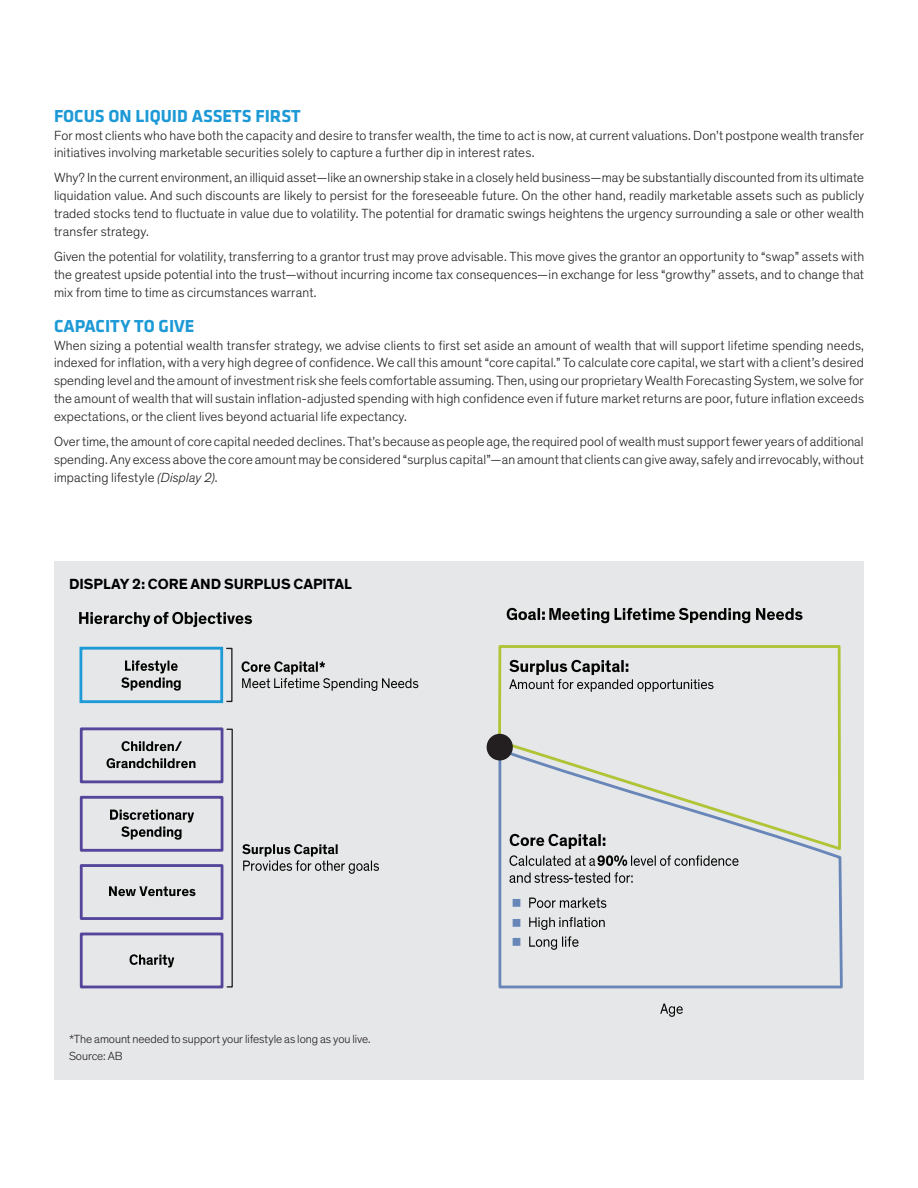
<style>
.page{position:relative;width:918px;height:1188px;background:#fff}
.page>*{position:absolute;margin:0;border:0;box-sizing:border-box;transform-origin:0 0}
.t1{font:700 18px "Klavika";color:#1d99d6}
.t2{font:700 15px "Theinhardt";color:#000}
.t3{font:300 13.5px/18px "Theinhardt";letter-spacing:.01em;color:#231f20;text-align:justify}
.t4{font:300 12px/17px "Theinhardt";letter-spacing:-.005em;color:#231f20}
.s1{font-style:italic}
</style>
<div class="page">
<div style="left:54px;top:562px;width:810px;height:518px;background:#e6e7e9"></div>
<svg style="left:498px;top:645px;width:343px;height:101px"></svg>
<svg style="left:497px;top:746px;width:346px;height:243px"></svg>
<img style="left:242px;top:661px;width:83px;height:14px">
<img style="left:242px;top:678px;width:177px;height:13px">
<div style="left:79px;top:647px;width:144px;height:56px;border:3px solid #1e9ad6"></div>
<img style="left:125px;top:660px;width:53px;height:14px">
<img style="left:121px;top:677px;width:60px;height:14px">
<div style="left:226px;top:648px;width:7px;height:54px;border:1px solid #231f20"></div>
<img style="left:242px;top:844px;width:96px;height:13px">
<img style="left:243px;top:860px;width:136px;height:14px">
<div style="left:80px;top:933px;width:143px;height:55px;border:3px solid #55469c"></div>
<img style="left:129px;top:954px;width:46px;height:14px">
<div style="left:80px;top:796px;width:143px;height:56px;border:3px solid #55469c"></div>
<img style="left:110px;top:809px;width:84px;height:14px">
<img style="left:121px;top:826px;width:61px;height:14px">
<div style="left:80px;top:727px;width:143px;height:56px;border:3px solid #55469c"></div>
<img style="left:121px;top:741px;width:61px;height:11px">
<img style="left:107px;top:758px;width:89px;height:11px">
<div style="left:80px;top:864px;width:143px;height:56px;border:3px solid #55469c"></div>
<img style="left:109px;top:886px;width:87px;height:11px">
<div style="left:226px;top:729px;width:7px;height:259px;border:1px solid #231f20"></div>
<img style="left:660px;top:1003px;width:23px;height:14px">
<img style="left:509px;top:655px;width:128px;height:22px">
<img style="left:509px;top:830px;width:105px;height:22px">
<img style="left:510px;top:852px;width:88px;height:17px">
<img style="left:598px;top:852px;width:32px;height:17px">
<img style="left:630px;top:852px;width:44px;height:18px">
<img style="left:674px;top:852px;width:73px;height:18px">
<img style="left:510px;top:869px;width:24px;height:18px">
<img style="left:534px;top:869px;width:104px;height:18px">
<img style="left:569px;top:869px;width:11px;height:18px">
<img style="left:529px;top:894px;width:86px;height:18px">
<img style="left:529px;top:913px;width:81px;height:19px">
<img style="left:529px;top:933px;width:57px;height:18px">
<img style="left:510px;top:675px;width:209px;height:19px">
<img style="left:79px;top:611px;width:173px;height:16px">
<img style="left:506px;top:607px;width:39px;height:14px">
<img style="left:549px;top:607px;width:254px;height:17px">
<div style="left:487px;top:734px;width:26px;height:26px;background:#231f20;border-radius:50%"></div>
<svg style="left:513px;top:899px;width:7px;height:8px"></svg>
<svg style="left:513px;top:919px;width:7px;height:8px"></svg>
<svg style="left:513px;top:938px;width:7px;height:8px"></svg>
<h1 class="t1" style="left:54px;top:103px;width:248px">FOCUS ON LIQUID ASSETS FIRST</h1>
<p class="t3" style="left:54px;top:126px;width:812px">For most clients who have both the capacity and desire to transfer wealth, the time to act is now, at current valuations. Don’t postpone wealth transfer initiatives involving marketable securities solely to capture a further dip in interest rates.</p>
<p class="t3" style="left:54px;top:169px;width:812px">Why? In the current environment, an illiquid asset—like an ownership stake in a closely held business—may be substantially discounted from its ultimate liquidation value. And such discounts are likely to persist for the foreseeable future. On the other hand, readily marketable assets such as publicly traded stocks tend to fluctuate in value due to volatility. The potential for dramatic swings heightens the urgency surrounding a sale or other wealth transfer strategy.</p>
<p class="t3" style="left:54px;top:248px;width:812px">Given the potential for volatility, transferring to a grantor trust may prove advisable. This move gives the grantor an opportunity to “swap” assets with the greatest upside potential into the trust—without incurring income tax consequences—in exchange for less “growthy” assets, and to change that mix from time to time as circumstances warrant.</p>
<h1 class="t1" style="left:54px;top:313px;width:142px">CAPACITY TO GIVE</h1>
<p class="t3" style="left:54px;top:336px;width:812px">When sizing a potential wealth transfer strategy, we advise clients to first set aside an amount of wealth that will support lifetime spending needs, indexed for inflation, with a very high degree of confidence. We call this amount “core capital.” To calculate core capital, we start with a client’s desired spending level and the amount of investment risk she feels comfortable assuming. Then, using our proprietary Wealth Forecasting System, we solve for the amount of wealth that will sustain inflation-adjusted spending with high confidence even if future market returns are poor, future inflation exceeds expectations, or the client lives beyond actuarial life expectancy.</p>
<p class="t3" style="left:54px;top:433px;width:811px">Over time, the amount of core capital needed declines. That’s because as people age, the required pool of wealth must support fewer years of additional spending. Any excess above the core amount may be considered “surplus capital”—an amount that clients can give away, safely and irrevocably, without impacting lifestyle <span class="s1">(Display 2)</span>.</p>
<p class="t2" style="left:69px;top:574px;width:284px">DISPLAY 2: CORE AND SURPLUS CAPITAL</p>
<p class="t4" style="left:69px;top:1031px;width:303px">*The amount needed to support your lifestyle as long as you live.<br>Source: AB</p>
</div>
